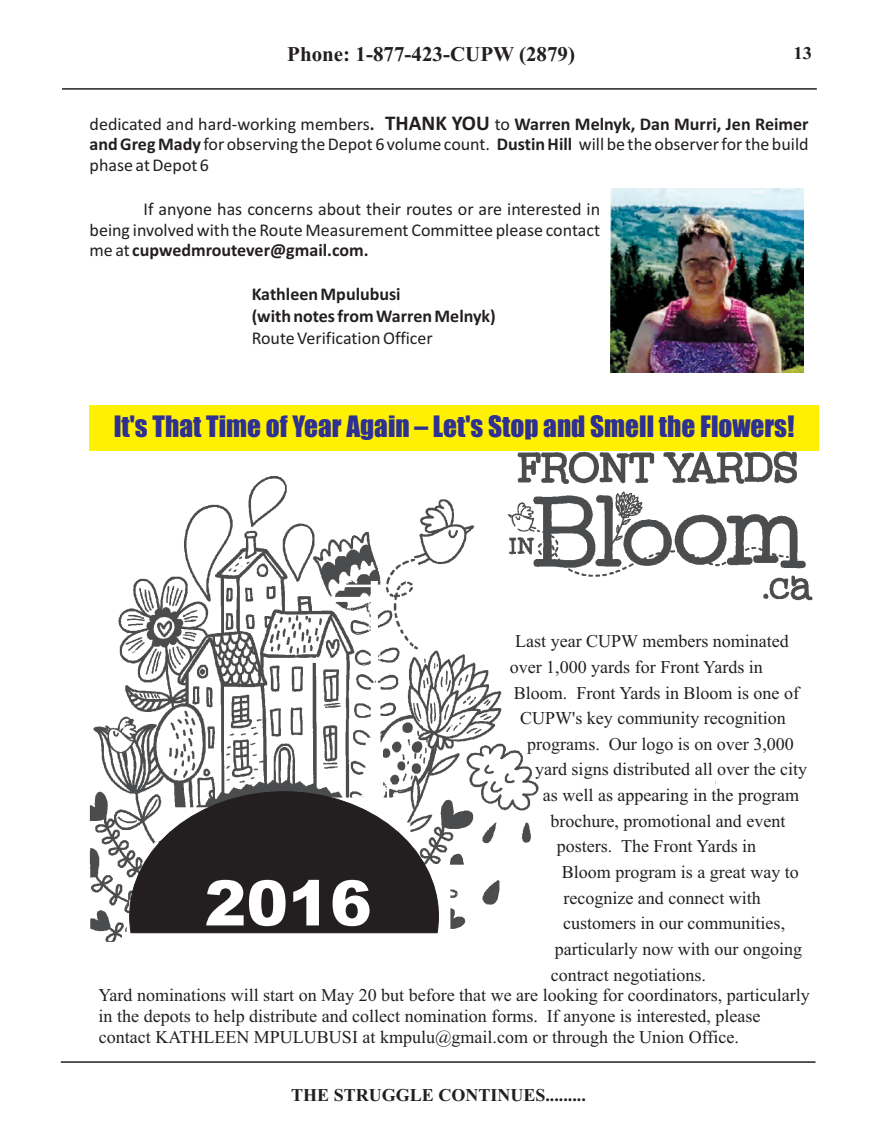
<style>
.page{position:relative;width:878px;height:1148px;background:#fff}
.page>*{position:absolute;margin:0;border:0;box-sizing:border-box;transform-origin:0 0}
.t1{font:900 62.55px "Arial";color:#fff}
.t2{font:27.15px "Impact";color:#2e3092}
.t3{font:700 21px "Times New Roman";color:#231f20}
.t4{font:18px/20.7px "Times New Roman";color:#231f20}
.t5{font:18px/20.7px "Calibri";color:#231f20;text-align:justify}
.t6{font:700 18px/22px "Calibri";color:#231f20}
.t7{font:700 18px "Times New Roman";color:#231f20}
.s1{font-weight:700}
.s2{font-weight:700;font-size:21px}
</style>
<div class="page">
<img style="left:611px;top:189px;width:192px;height:183px">
<img style="left:89px;top:451px;width:724px;height:491px">
<svg style="left:231px;top:712px;width:4px;height:7px"></svg>
<svg style="left:129px;top:791px;width:310px;height:142px"></svg>
<div style="left:89px;top:405px;width:729px;height:46px;background:#fff101"></div>
<hr style="left:61px;top:1061px;width:754px;height:1px;background:#231f20">
<hr style="left:62px;top:88px;width:754px;height:2px;background:#231f20">
<p class="t3" style="left:287px;top:40px;width:289px">Phone: 1-877-423-CUPW (2879)</p>
<p class="t7" style="left:793px;top:41px;width:20px">13</p>
<p class="t5" style="left:90px;top:113px;width:720px">dedicated and hard-working members<span class="s1">.</span> <span class="s2">THANK YOU</span> to <span class="s1">Warren Melnyk, Dan Murri, Jen Reimer and Greg Mady</span> for observing the Depot 6 volume count. <span class="s1">Dustin Hill</span> will be the observer for the build phase at Depot 6</p>
<p class="t5" style="left:90px;top:199px;width:512px;text-indent:54px">If anyone has concerns about their routes or are interested in being involved with the Route Measurement Committee please contact me at <span class="s1">cupwedmroutever@gmail.com.</span></p>
<p class="t6" style="left:252px;top:283px;width:246px">Kathleen Mpulubusi<br>(with notes from Warren Melnyk)</p>
<p class="t5" style="left:252px;top:328px;width:183px">Route Verification Officer</p>
<h2 class="t2" style="left:114px;top:406px;width:682px">It's That Time of Year Again – Let's Stop and Smell the Flowers!</h2>
<p class="t4" style="left:515px;top:630px;width:275px">Last year CUPW members nominated</p>
<p class="t4" style="left:510px;top:656px;width:254px">over 1,000 yards for Front Yards in</p>
<p class="t4" style="left:514px;top:682px;width:287px">Bloom. Front Yards in Bloom is one of</p>
<p class="t4" style="left:520px;top:707px;width:267px">CUPW's key community recognition</p>
<p class="t4" style="left:527px;top:733px;width:268px">programs. Our logo is on over 3,000</p>
<p class="t4" style="left:535px;top:758px;width:273px">yard signs distributed all over the city</p>
<p class="t4" style="left:543px;top:784px;width:257px">as well as appearing in the program</p>
<p class="t4" style="left:550px;top:810px;width:236px">brochure, promotional and event</p>
<p class="t4" style="left:557px;top:835px;width:201px">posters. The Front Yards in</p>
<p class="t4" style="left:561px;top:861px;width:238px">Bloom program is a great way to</p>
<p class="t4" style="left:563px;top:887px;width:199px">recognize and connect with</p>
<p class="t4" style="left:563px;top:912px;width:223px">customers in our communities,</p>
<p class="t4" style="left:555px;top:938px;width:248px">particularly now with our ongoing</p>
<p class="t4" style="left:551px;top:964px;width:156px">contract negotiations.</p>
<p class="t4" style="left:98px;top:984px;width:713px">Yard nominations will start on May 20 but before that we are looking for coordinators, particularly in the depots to help distribute and collect nomination forms. If anyone is interested, please contact KATHLEEN MPULUBUSI at kmpulu@gmail.com or through the Union Office.</p>
<h1 class="t1" style="left:204px;top:857px;width:169px">2016</h1>
<p class="t7" style="left:291px;top:1082px;width:296px">THE STRUGGLE CONTINUES.........</p>
</div>
